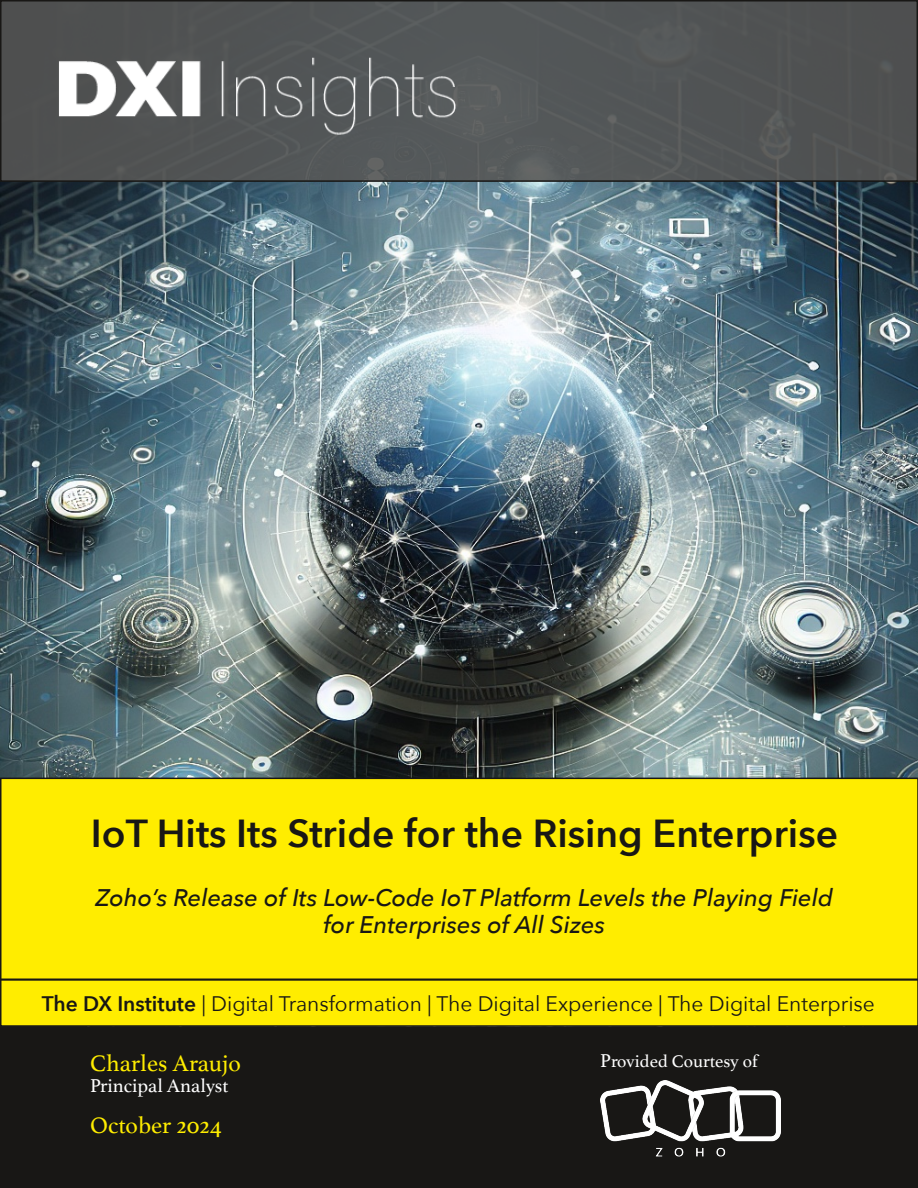
<style>
.page{position:relative;width:918px;height:1188px;background:#fff}
.page>*{position:absolute;margin:0;border:0;box-sizing:border-box;transform-origin:0 0}
.t1{font:600 39px "Avenir Next";color:#181715}
.t2{font:italic 500 24px/27.3px "Avenir Next";color:#181715;text-align:center}
.t3{font:24px "Athelas";color:#ffed00}
.t4{font:21px "Avenir Next";color:#181715}
.t5{font:19.5px "Athelas";letter-spacing:-.005em;color:#fff}
.t6{font:18px "Athelas";color:#fff}
.s1{font-weight:600}
.s2{font-size:19.5px}
</style>
<div class="page">
<img style="left:0;top:182px;width:918px;height:596px">
<div style="left:1px;top:1px;width:916px;height:180px;background:#565655"></div>
<div style="left:0;top:0;width:918px;height:182px;border:2px solid #181715"></div>
<div style="left:0;top:1027px;width:918px;height:161px;background:#181715"></div>
<img style="left:59px;top:57px;width:410px;height:81px">
<div style="left:1px;top:778px;width:917px;height:248px;background:#ffed00"></div>
<div style="left:0;top:778px;width:918px;height:249px;border:2px solid #181715"></div>
<img style="left:600px;top:1080px;width:180px;height:77px">
<hr style="left:0;top:979px;width:918px;height:2px;background:#181715">
<h1 class="t1" style="left:91px;top:808px;width:749px">IoT Hits Its Stride for the Rising Enterprise</h1>
<p class="t2" style="left:96px;top:885px;width:739px">Zoho’s Release of Its Low-Code IoT Platform Levels the Playing Field for Enterprises of All Sizes</p>
<p class="t4" style="left:42px;top:990px;width:834px"><span class="s1">The DX Institute</span> | Digital Transformation | The Digital Experience | The Digital Enterprise</p>
<p class="t3" style="left:90px;top:1050px;width:153px">Charles Araujo</p>
<p class="t5" style="left:90px;top:1075px;width:140px">Principal Analyst</p>
<p class="t3" style="left:90px;top:1112px;width:133px">October 2024</p>
<p class="t6" style="left:600px;top:1051px;width:159px"><span class="s2">P</span>rovided Courtesy of</p>
</div>
